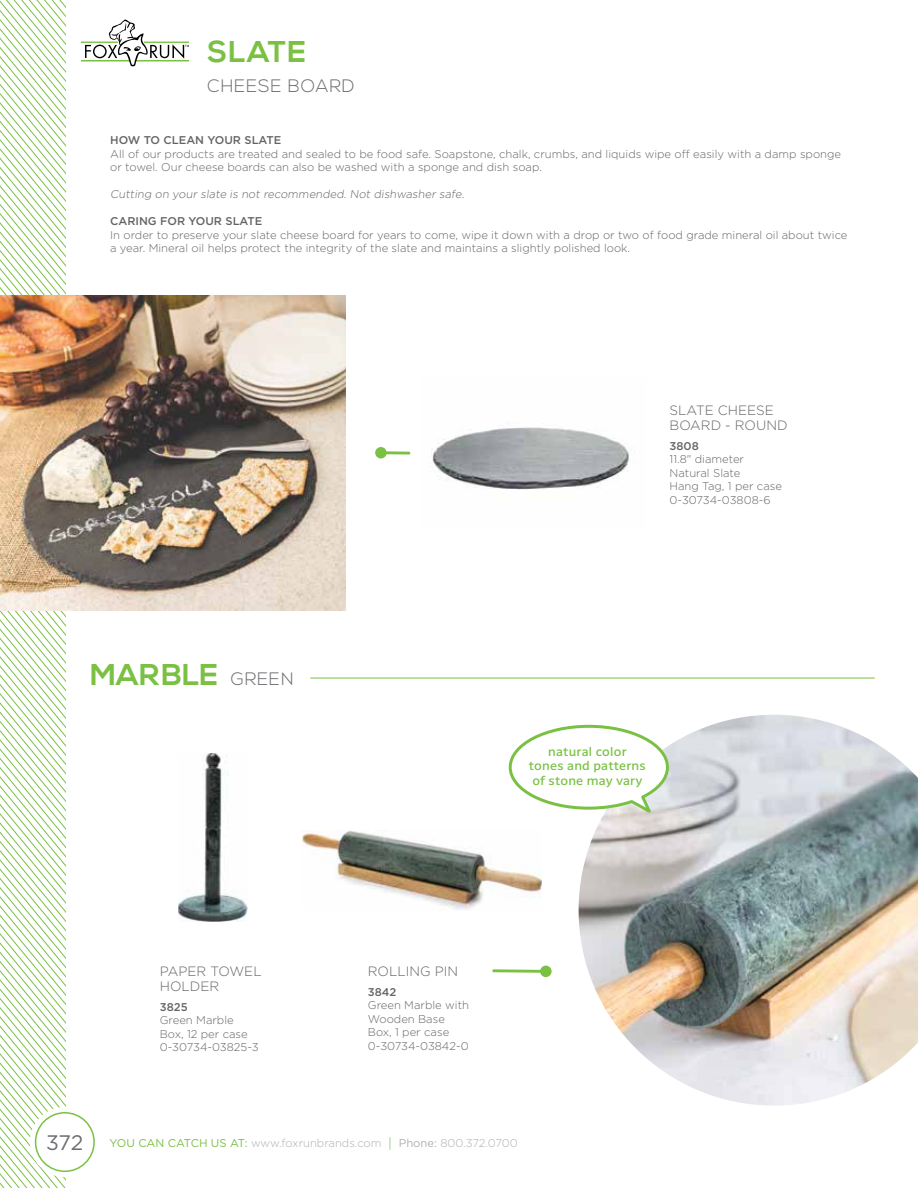
<style>
.page{position:relative;width:918px;height:1188px;background:#fff}
.page>*{position:absolute;margin:0;border:0;box-sizing:border-box;transform-origin:0 0}
.t1{font:700 30px "Nexa";letter-spacing:.01em;color:#7ac143}
.t2{font:300 18px "Nexa";letter-spacing:.04em;color:#6d6e71}
.t3{font:300 13.5px/15px "Gotham";color:#636466}
.t4{font:500 12px/14.7px "Latina Essential";letter-spacing:.02em;color:#7ac143;text-align:center}
.t5{font:300 11.25px/13.5px "Gotham";color:#636466}
.t6{font:300 11.25px "Gotham";color:#adafb2}
.t7{font:500 11.25px "Gotham";color:#636466}
.s1{font-weight:300;font-size:18px;color:#6d6e71}
.s2{font-weight:400;font-size:21px;color:#6d6e71}
.s3{font-weight:400;color:#7ac143}
.s4{font-size:13.5px;color:#7ac143}
.s5{font-weight:400}
</style>
<div class="page">
<svg style="left:0;top:0;width:65px;height:1188px"></svg>
<svg style="left:81px;top:19px;width:108px;height:47px"></svg>
<hr style="left:144px;top:42px;width:45px;height:1px;background:#7ac143">
<div style="left:30px;top:1107px;width:70px;height:70px;background:#fff;border-radius:50%"></div>
<div style="left:35px;top:1112px;width:60px;height:60px;border:2px solid #7ac143;border-radius:50%"></div>
<img style="left:431px;top:427px;width:198px;height:63px">
<hr style="left:310px;top:678px;width:565px;height:1px;background:#7ac143">
<img style="left:178px;top:753px;width:69px;height:168px">
<img style="left:303px;top:831px;width:238px;height:79px">
<img style="left:579px;top:715px;width:339px;height:391px">
<svg style="left:492px;top:968px;width:49px;height:5px"></svg>
<div style="left:540px;top:966px;width:12px;height:11px;background:#7ac143;border-radius:50%"></div>
<svg style="left:387px;top:451px;width:22px;height:4px"></svg>
<div style="left:375px;top:447px;width:12px;height:12px;background:#7ac143;border-radius:50%"></div>
<svg style="left:508px;top:723px;width:162px;height:95px"></svg>
<img style="left:0;top:295px;width:346px;height:315px">
<h1 class="t1" style="left:207px;top:34px;width:100px">SLATE</h1>
<h2 class="t2" style="left:207px;top:76px;width:149px">CHEESE BOARD</h2>
<p class="t7" style="left:110px;top:134px;width:173px">HOW TO CLEAN YOUR SLATE</p>
<p class="t5" style="left:110px;top:147px;width:732px">All of our products are treated and sealed to be food safe. Soapstone, chalk, crumbs, and liquids wipe off easily with a damp sponge or towel. Our cheese boards can also be washed with a sponge and dish soap.</p>
<p class="t5" style="left:110px;top:188px;width:357px">Cutting on your slate is not recommended. Not dishwasher safe.</p>
<p class="t7" style="left:110px;top:215px;width:154px">CARING FOR YOUR SLATE</p>
<p class="t5" style="left:110px;top:228px;width:739px">In order to preserve your slate cheese board for years to come, wipe it down with a drop or two of food grade mineral oil about twice a year. Mineral oil helps protect the integrity of the slate and maintains a slightly polished look.</p>
<p class="t3" style="left:670px;top:403px;width:119px">SLATE CHEESE<br>BOARD - ROUND</p>
<h1 class="t1" style="left:90px;top:657px;width:205px">MARBLE <span class="s1">GREEN</span></h1>
<p class="t7" style="left:670px;top:439px;width:31px">3808</p>
<p class="t5" style="left:670px;top:452px;width:114px">11.8" diameter<br>Natural Slate<br>Hang Tag, 1 per case<br>0-30734-03808-6</p>
<p class="t4" style="left:529px;top:744px;width:118px">natural color<br>tones and patterns of stone may vary</p>
<p class="t3" style="left:160px;top:964px;width:103px">PAPER TOWEL<br>HOLDER</p>
<p class="t3" style="left:368px;top:964px;width:92px">ROLLING PIN</p>
<p class="t7" style="left:368px;top:985px;width:30px">3842</p>
<p class="t5" style="left:368px;top:998px;width:103px">Green Marble with<br>Wooden Base<br>Box, 1 per case<br>0-30734-03842-0</p>
<p class="t7" style="left:160px;top:1000px;width:29px">3825</p>
<p class="t5" style="left:160px;top:1013px;width:100px">Green Marble<br>Box, 12 per case<br>0-30734-03825-3</p>
<p class="t6" style="left:46px;top:1137px;width:473px"><span class="s2">372</span> <span class="s3">YOU CAN CATCH US AT:</span> www.foxrunbrands.com <span class="s4">|</span> <span class="s5">Phone:</span> 800.372.0700</p>
</div>
